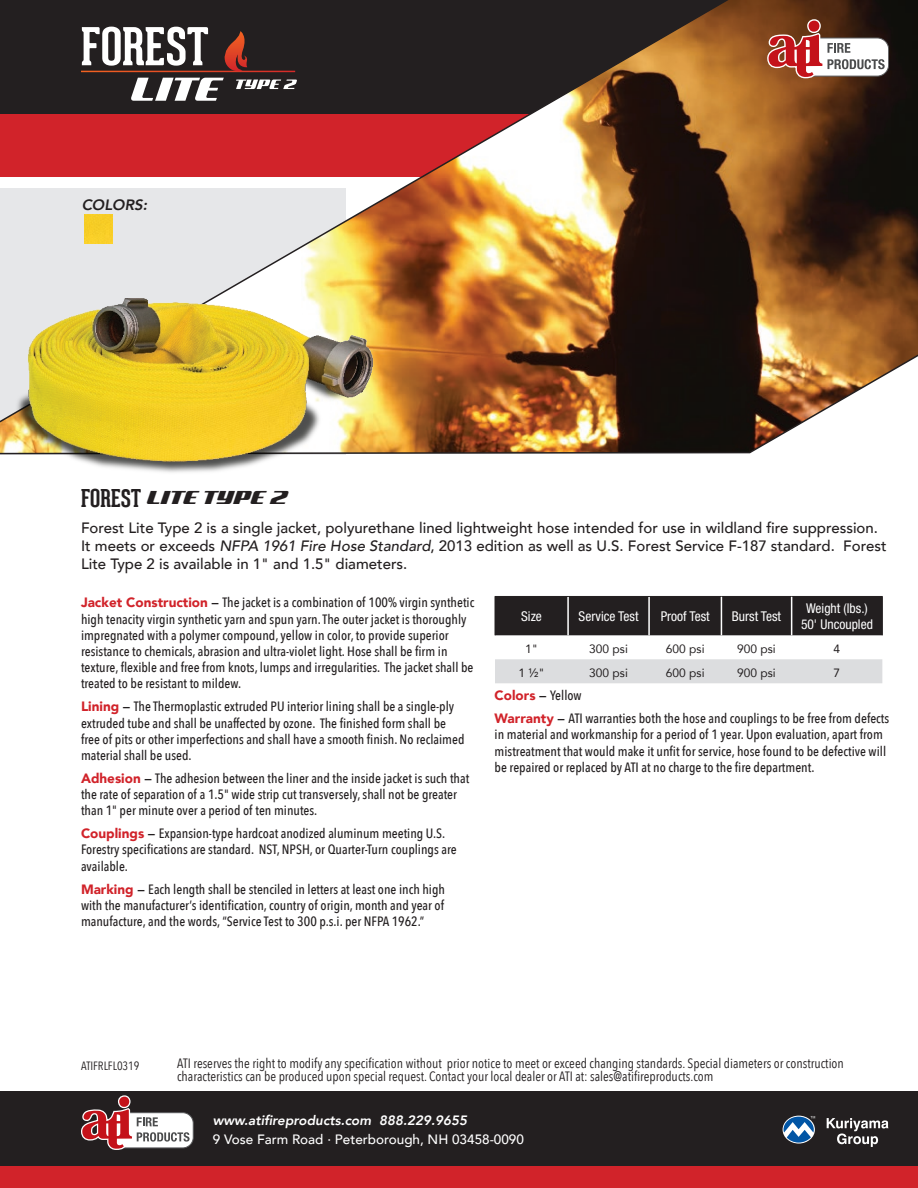
<style>
.page{position:relative;width:918px;height:1188px;background:#fff}
.page>*{position:absolute;margin:0;border:0;box-sizing:border-box;transform-origin:0 0}
.t1{font:700 24px "Geared Slab";color:#231f20}
.t2{font:500 15px/18px "Avenir";color:#231f20}
.t3{font:italic 800 15px "Avenir";color:#231f20}
.t4{font:500 13.5px/16.2px "Avenir Next Condensed";color:#231f20}
.t5{font:13.5px/13.5px "Avenir Next Condensed";color:#231f20}
.t6{font:condensed 13.5px/16.2px "Helvetica Neue";color:#fff;text-align:center}
.t7{font:500 13.5px "Avenir";color:#fff}
.t8{font:italic 800 13.5px "Avenir";color:#fff}
.t9{font:900 13.5px "Avenir";color:#d1232a}
.t10{font:12px "Avenir";color:#231f20}
.t11{font:12px "Avenir Next Condensed";color:#231f20}
.s1{font-style:italic}
.s2{font-family:"Avenir";font-weight:900;color:#d1232a}
.s3{font-family:"Avenir";font-weight:800}
.s4{font-weight:800;color:#231f20}
.s5{font-family:"Avenir Next Condensed";font-weight:500;color:#231f20}
</style>
<div class="page">
<div style="left:0;top:1091px;width:918px;height:97px;background:#231f20"></div>
<svg style="left:81px;top:1095px;width:112px;height:55px"></svg>
<div style="left:0;top:1166px;width:918px;height:22px;background:#d1232a"></div>
<svg style="left:783px;top:1116px;width:32px;height:28px"></svg>
<svg style="left:784px;top:1116px;width:31px;height:27px"></svg>
<svg style="left:827px;top:1118px;width:61px;height:29px"></svg>
<svg style="left:0;top:0;width:918px;height:454px;background:#825740"></svg>
<svg style="left:767px;top:19px;width:122px;height:84px"></svg>
<img style="left:0;top:256px;width:389px;height:217px">
<img style="left:84px;top:215px;width:29px;height:28px">
<div style="left:496px;top:597px;width:386px;height:38px;background:#231f20"></div>
<div style="left:495px;top:659px;width:387px;height:24px;background:#dcdddf"></div>
<hr style="left:567px;top:597px;width:2px;height:38px;background:#fff">
<hr style="left:648px;top:597px;width:2px;height:38px;background:#fff">
<hr style="left:495px;top:596px;width:73px;height:1px;background:#231f20">
<hr style="left:495px;top:597px;width:1px;height:38px;background:#231f20">
<hr style="left:568px;top:596px;width:81px;height:1px;background:#231f20">
<hr style="left:649px;top:596px;width:72px;height:1px;background:#231f20">
<hr style="left:721px;top:596px;width:71px;height:1px;background:#231f20">
<hr style="left:792px;top:596px;width:91px;height:1px;background:#231f20">
<hr style="left:882px;top:597px;width:1px;height:38px;background:#231f20">
<hr style="left:721px;top:597px;width:1px;height:38px;background:#fff">
<hr style="left:791px;top:597px;width:1px;height:38px;background:#fff">
<hr style="left:81px;top:71px;width:214px;height:1px;background:#fff">
<svg style="left:224px;top:31px;width:25px;height:40px"></svg>
<svg style="left:131px;top:78px;width:93px;height:23px"></svg>
<svg style="left:82px;top:27px;width:126px;height:39px"></svg>
<svg style="left:236px;top:80px;width:61px;height:9px"></svg>
<p class="t3" style="left:82px;top:196px;width:67px">COLORS:</p>
<h1 class="t1" style="left:81px;top:483px;width:62px">FOREST</h1>
<p class="t2" style="left:81px;top:518px;width:807px">Forest Lite Type 2 is a single jacket, polyurethane lined lightweight hose intended for use in wildland fire suppression.<br>It meets or exceeds <span class="s1">NFPA 1961 Fire Hose Standard</span>, 2013 edition as well as U.S. Forest Service F-187 standard. Forest<br>Lite Type 2 is available in 1" and 1.5" diameters.</p>
<p class="t4" style="left:81px;top:595px;width:395px"><span class="s2">Jacket Construction</span> <span class="s3">–</span> The jacket is a combination of 100% virgin synthetic high tenacity virgin synthetic yarn and spun yarn. The outer jacket is thoroughly impregnated with a polymer compound, yellow in color, to provide superior resistance to chemicals, abrasion and ultra-violet light. Hose shall be firm in texture, flexible and free from knots, lumps and irregularities. The jacket shall be treated to be resistant to mildew.</p>
<p class="t4" style="left:81px;top:699px;width:385px"><span class="s2">Lining</span> <span class="s3">–</span> The Thermoplastic extruded PU interior lining shall be a single-ply extruded tube and shall be unaffected by ozone. The finished form shall be free of pits or other imperfections and shall have a smooth finish. No reclaimed material shall be used.</p>
<p class="t4" style="left:81px;top:770px;width:390px"><span class="s2">Adhesion</span> <span class="s3">–</span> The adhesion between the liner and the inside jacket is such that the rate of separation of a 1.5" wide strip cut transversely, shall not be greater than 1" per minute over a period of ten minutes.</p>
<p class="t4" style="left:81px;top:825px;width:377px"><span class="s2">Couplings</span> <span class="s3">–</span> Expansion-type hardcoat anodized aluminum meeting U.S.<br>Forestry specifications are standard. NST, NPSH, or Quarter-Turn couplings are available.</p>
<p class="t4" style="left:81px;top:881px;width:366px;text-align:justify"><span class="s2">Marking</span> <span class="s3">–</span> Each length shall be stenciled in letters at least one inch high with the manufacturer’s identification, country of origin, month and year of manufacture, and the words, “Service Test to 300 p.s.i. per NFPA 1962.”</p>
<p class="t6" style="left:521px;top:608px;width:22px">Size</p>
<p class="t6" style="left:579px;top:608px;width:61px">Service Test</p>
<p class="t6" style="left:661px;top:608px;width:50px">Proof Test</p>
<p class="t6" style="left:732px;top:608px;width:51px">Burst Test</p>
<p class="t6" style="left:801px;top:600px;width:73px">Weight (lbs.)<br>50' Uncoupled</p>
<p class="t10" style="left:525px;top:640px;width:14px">1"</p>
<p class="t10" style="left:589px;top:640px;width:40px">300 psi</p>
<p class="t10" style="left:666px;top:640px;width:40px">600 psi</p>
<p class="t10" style="left:737px;top:640px;width:40px">900 psi</p>
<p class="t10" style="left:834px;top:640px;width:8px">4</p>
<p class="t10" style="left:518px;top:664px;width:28px">1 ½"</p>
<p class="t10" style="left:589px;top:664px;width:40px">300 psi</p>
<p class="t10" style="left:666px;top:664px;width:40px">600 psi</p>
<p class="t10" style="left:737px;top:664px;width:40px">900 psi</p>
<p class="t10" style="left:834px;top:664px;width:8px">7</p>
<p class="t9" style="left:495px;top:684px;width:89px">Colors <span class="s4">–</span> <span class="s5">Yellow</span></p>
<p class="t4" style="left:495px;top:710px;width:396px"><span class="s2">Warranty</span> <span class="s3">–</span> ATI warranties both the hose and couplings to be free from defects in material and workmanship for a period of 1 year. Upon evaluation, apart from mistreatment that would make it unfit for service, hose found to be defective will be repaired or replaced by ATI at no charge to the fire department.</p>
<p class="t11" style="left:81px;top:1056px;width:60px">ATIFRLFL0319</p>
<p class="t5" style="left:177px;top:1055px;width:668px">ATI reserves the right to modify any specification without prior notice to meet or exceed changing standards. Special diameters or construction characteristics can be produced upon special request. Contact your local dealer or ATI at: sales@atifireproducts.com</p>
<p class="t8" style="left:213px;top:1112px;width:256px">www.atifireproducts.com 888.229.9655</p>
<p class="t7" style="left:213px;top:1128px;width:313px">9 Vose Farm Road · Peterborough, NH 03458-0090</p>
</div>
